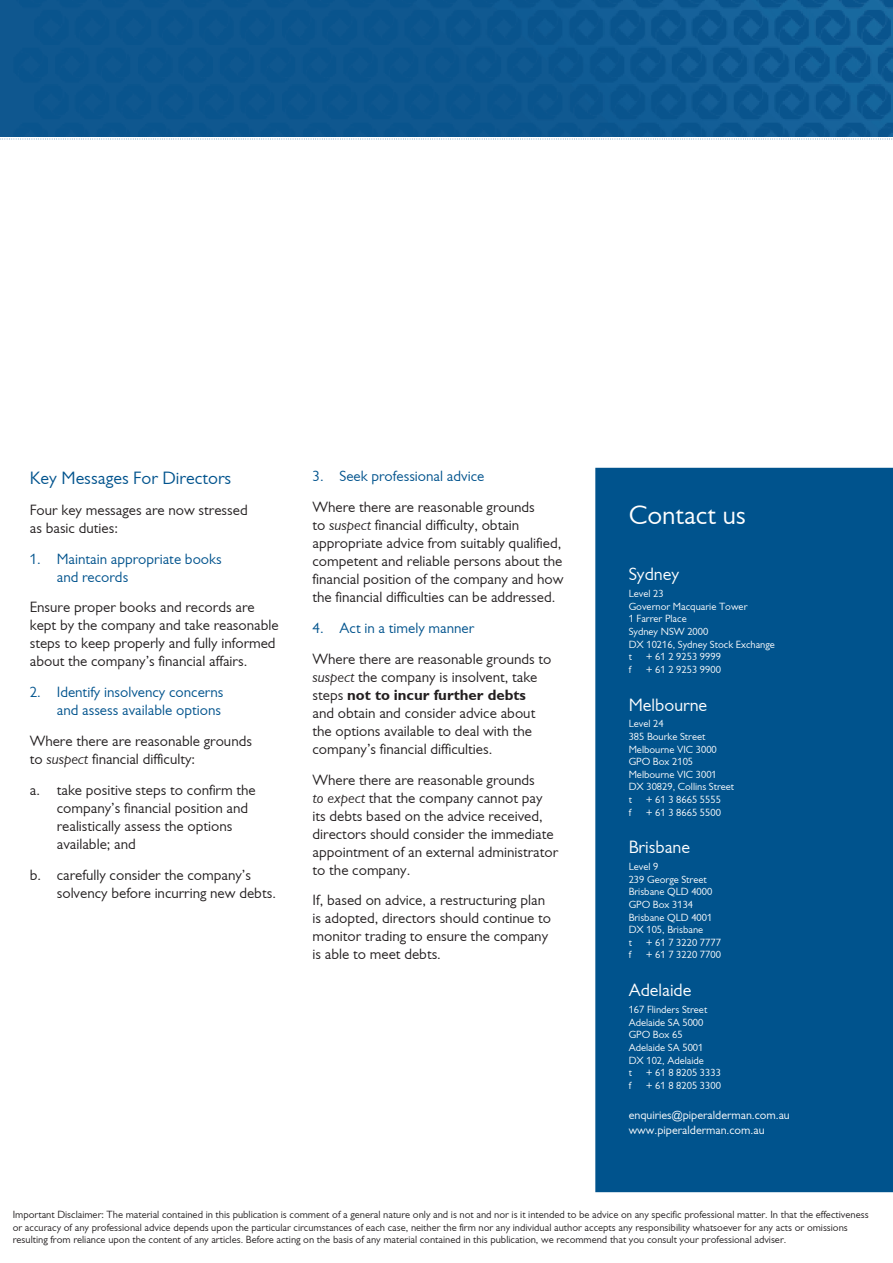
<style>
.page{position:relative;width:893px;height:1263px;background:#fff}
.page>*{position:absolute;margin:0;border:0;box-sizing:border-box;transform-origin:0 0}
.Blue_body_copy_sub-h{font:27px "Gill Alt One MT Book";color:#fff}
.Blue_body_copy_sub-h-2{font:18px "Gill Alt One MT Book";color:#fff}
.Blue_body_copy_sub-h-3{font:18px "Gill Alt One MT Book";color:#00538d}
.Main_body_copy{font:15px/18px "Gill Alt One MT Book";color:#231f20}
.Main_body_copy-2{font:15px/18px "Gill Alt One MT Book";color:#00538d}
.t1{font:12px "Gill Alt One MT Book";color:#fff}
.Red_Author_or_introd{font:10.5px/12.6px "Gill Alt One MT Book";color:#231f20}
.t2{font:10.5px/12.6px "Gill Alt One MT Book";color:#fff}
.s1{font-style:italic}
.s2{font-family:"Gill Alt One MT Bold"}
</style>
<div class="page">
<img style="left:0;top:0;width:893px;height:136px">
<svg style="left:0;top:139px;width:893px;height:1px"></svg>
<div style="left:595px;top:468px;width:298px;height:724px;background:#00538d"></div>
<p class="Blue_body_copy_sub-h-3" style="left:30px;top:468px;width:203px">Key Messages For Directors</p>
<p class="Main_body_copy" style="left:30px;top:501px;width:220px">Four key messages are now stressed as basic duties:</p>
<p class="Main_body_copy-2" style="left:57px;top:550px;width:166px;text-indent:-27px">1. Maintain appropriate books and records</p>
<p class="Main_body_copy" style="left:30px;top:598px;width:250px">Ensure proper books and records are kept by the company and take reasonable steps to keep properly and fully informed about the company’s financial affairs.</p>
<p class="Main_body_copy-2" style="left:30px;top:683px;width:195px;text-align:right">2. Identify insolvency concerns and assess available options</p>
<p class="Main_body_copy" style="left:30px;top:732px;width:224px">Where there are reasonable grounds to <span class="s1">suspect</span> financial difficulty:</p>
<p class="Main_body_copy" style="left:57px;top:781px;width:200px;text-indent:-27px">a. take positive steps to confirm the company’s financial position and realistically assess the options available; and</p>
<p class="Main_body_copy" style="left:57px;top:865px;width:221px;text-indent:-27px">b. carefully consider the company’s solvency before incurring new debts.</p>
<p class="Main_body_copy-2" style="left:313px;top:467px;width:173px">3. Seek professional advice</p>
<p class="Main_body_copy" style="left:313px;top:498px;width:253px">Where there are reasonable grounds<br>to <span class="s1">suspect</span> financial difficulty, obtain appropriate advice from suitably qualified, competent and reliable persons about the financial position of the company and how the financial difficulties can be addressed.</p>
<p class="Main_body_copy-2" style="left:313px;top:619px;width:163px">4. Act in a timely manner</p>
<p class="Main_body_copy" style="left:313px;top:650px;width:241px">Where there are reasonable grounds to <span class="s1">suspect</span> the company is insolvent, take steps <span class="s2">not to incur further debts<br></span>and obtain and consider advice about the options available to deal with the company’s financial difficulties.</p>
<p class="Main_body_copy" style="left:313px;top:770px;width:247px">Where there are reasonable grounds<br><span class="s1">to expect</span> that the company cannot pay its debts based on the advice received, directors should consider the immediate appointment of an external administrator to the company.</p>
<p class="Main_body_copy" style="left:313px;top:891px;width:240px">If, based on advice, a restructuring plan is adopted, directors should continue to monitor trading to ensure the company is able to meet debts.</p>
<p class="Blue_body_copy_sub-h" style="left:629px;top:500px;width:119px">Contact us</p>
<p class="Blue_body_copy_sub-h-2" style="left:629px;top:564px;width:52px">Sydney</p>
<p class="t2" style="left:629px;top:587px;width:36px">Level 23</p>
<p class="t2" style="left:629px;top:600px;width:120px">Governor Macquarie Tower</p>
<p class="t2" style="left:629px;top:612px;width:81px">1 Farrer Place<br>Sydney NSW 2000</p>
<p class="t2" style="left:629px;top:638px;width:148px">DX 10216, Sydney Stock Exchange</p>
<p class="t2" style="left:629px;top:650px;width:5px">t</p>
<p class="t2" style="left:646px;top:650px;width:77px">+ 61 2 9253 9999</p>
<p class="t2" style="left:629px;top:663px;width:4px">f</p>
<p class="t2" style="left:646px;top:663px;width:77px">+ 61 2 9253 9900</p>
<p class="Blue_body_copy_sub-h-2" style="left:629px;top:694px;width:80px">Melbourne</p>
<p class="t2" style="left:629px;top:717px;width:36px">Level 24</p>
<p class="t2" style="left:629px;top:730px;width:78px">385 Bourke Street</p>
<p class="t2" style="left:629px;top:743px;width:90px">Melbourne VIC 3000</p>
<p class="t2" style="left:629px;top:755px;width:66px">GPO Box 2105</p>
<p class="t2" style="left:629px;top:768px;width:90px">Melbourne VIC 3001</p>
<p class="t2" style="left:629px;top:780px;width:107px">DX 30829, Collins Street</p>
<p class="t2" style="left:629px;top:793px;width:5px">t</p>
<p class="t2" style="left:646px;top:793px;width:77px">+ 61 3 8665 5555</p>
<p class="t2" style="left:629px;top:806px;width:4px">f</p>
<p class="t2" style="left:646px;top:806px;width:77px">+ 61 3 8665 5500</p>
<p class="Blue_body_copy_sub-h-2" style="left:629px;top:837px;width:63px">Brisbane</p>
<p class="t2" style="left:629px;top:860px;width:31px">Level 9</p>
<p class="t2" style="left:629px;top:873px;width:80px">239 George Street</p>
<p class="t2" style="left:629px;top:885px;width:85px">Brisbane QLD 4000</p>
<p class="t2" style="left:629px;top:898px;width:66px">GPO Box 3134</p>
<p class="t2" style="left:629px;top:911px;width:85px">Brisbane QLD 4001</p>
<p class="t2" style="left:629px;top:923px;width:76px">DX 105, Brisbane</p>
<p class="t2" style="left:629px;top:936px;width:5px">t</p>
<p class="t2" style="left:646px;top:936px;width:77px">+ 61 7 3220 7777</p>
<p class="t2" style="left:629px;top:948px;width:4px">f</p>
<p class="t2" style="left:646px;top:948px;width:77px">+ 61 7 3220 7700</p>
<p class="Blue_body_copy_sub-h-2" style="left:629px;top:980px;width:64px">Adelaide</p>
<p class="t2" style="left:629px;top:1003px;width:80px">167 Flinders Street</p>
<p class="t2" style="left:629px;top:1016px;width:76px">Adelaide SA 5000</p>
<p class="t2" style="left:629px;top:1028px;width:55px">GPO Box 65</p>
<p class="t2" style="left:629px;top:1041px;width:76px">Adelaide SA 5001</p>
<p class="t2" style="left:629px;top:1054px;width:77px">DX 102, Adelaide</p>
<p class="t2" style="left:629px;top:1066px;width:5px">t</p>
<p class="t2" style="left:646px;top:1066px;width:77px">+ 61 8 8205 3333</p>
<p class="t2" style="left:629px;top:1079px;width:4px">f</p>
<p class="t2" style="left:646px;top:1079px;width:77px">+ 61 8 8205 3300</p>
<p class="t1" style="left:629px;top:1108px;width:163px">enquiries@piperalderman.com.au</p>
<p class="t1" style="left:629px;top:1123px;width:137px">www.piperalderman.com.au</p>
<p class="Red_Author_or_introd" style="left:13px;top:1208px;width:857px">Important Disclaimer: The material contained in this publication is comment of a general nature only and is not and nor is it intended to be advice on any specific professional matter. In that the effectiveness or accuracy of any professional advice depends upon the particular circumstances of each case, neither the firm nor any individual author accepts any responsibility whatsoever for any acts or omissions resulting from reliance upon the content of any articles. Before acting on the basis of any material contained in this publication, we recommend that you consult your professional adviser.</p>
</div>
